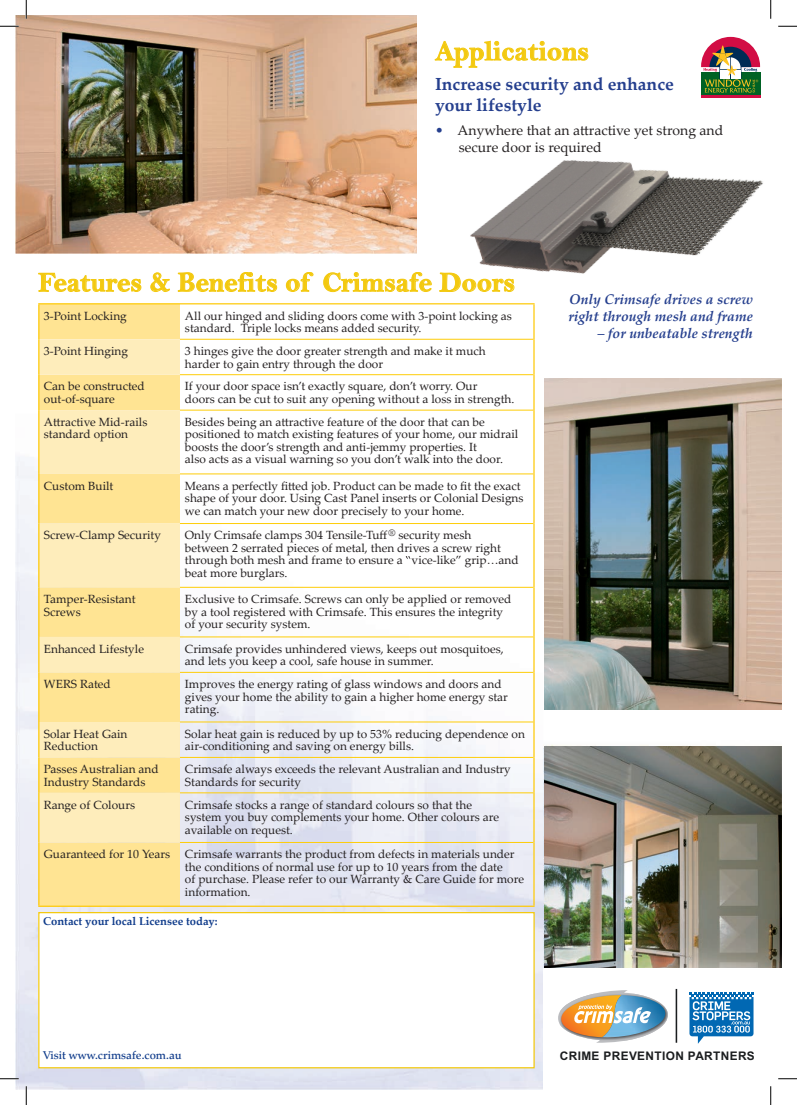
<style>
.page{position:relative;width:797px;height:1105px;background:#fff}
.page>*{position:absolute;margin:0;border:0;box-sizing:border-box;transform-origin:0 0}
.t1{font:28px "Bell MT Bold";color:#f3c910}
.t2{font:700 17.5px/21px "Palatino Linotype";color:#253f8e}
.t3{font:italic 700 14px/16.8px "Palatino Linotype";color:#253f8e}
.t4{font:14px/16.8px "Palatino Linotype";color:#231f20}
.t5{font:11.88px/12.5px "Palatino Linotype";color:#231f20}
.t6{font:700 11.88px "Arial";letter-spacing:.03em;color:#1b1d1f}
.t7{font:700 11.25px "Palatino Linotype";color:#103c8b}
.t8{font:500 11.25px "Palatino";color:#103c8b}
.s1{color:#253f8e}
</style>
<div class="page">
<img style="left:16px;top:16px;width:765px;height:1073px">
<img style="left:16px;top:16px;width:400px;height:238px">
<img style="left:544px;top:747px;width:237px;height:221px">
<img style="left:544px;top:379px;width:237px;height:330px">
<div style="left:39px;top:304px;width:141px;height:602px;background:#ffe493"></div>
<svg style="left:39px;top:339px;width:141px;height:248px"></svg>
<svg style="left:39px;top:637px;width:141px;height:205px"></svg>
<hr style="left:38px;top:303px;width:142px;height:1px;background:#feca0a">
<hr style="left:38px;top:304px;width:1px;height:35px;background:#feca0a">
<hr style="left:180px;top:303px;width:354px;height:1px;background:#feca0a">
<hr style="left:533px;top:304px;width:1px;height:35px;background:#feca0a">
<hr style="left:38px;top:339px;width:1px;height:36px;background:#feca0a">
<hr style="left:533px;top:339px;width:1px;height:36px;background:#feca0a">
<hr style="left:38px;top:375px;width:1px;height:35px;background:#feca0a">
<hr style="left:533px;top:375px;width:1px;height:35px;background:#feca0a">
<hr style="left:38px;top:410px;width:1px;height:64px;background:#feca0a">
<hr style="left:533px;top:410px;width:1px;height:64px;background:#feca0a">
<hr style="left:38px;top:474px;width:1px;height:49px;background:#feca0a">
<hr style="left:533px;top:474px;width:1px;height:49px;background:#feca0a">
<hr style="left:38px;top:523px;width:1px;height:64px;background:#feca0a">
<hr style="left:533px;top:523px;width:1px;height:64px;background:#feca0a">
<hr style="left:38px;top:587px;width:1px;height:50px;background:#feca0a">
<hr style="left:533px;top:587px;width:1px;height:50px;background:#feca0a">
<hr style="left:38px;top:637px;width:1px;height:35px;background:#feca0a">
<hr style="left:533px;top:637px;width:1px;height:35px;background:#feca0a">
<hr style="left:38px;top:672px;width:1px;height:50px;background:#feca0a">
<hr style="left:533px;top:672px;width:1px;height:50px;background:#feca0a">
<hr style="left:38px;top:722px;width:1px;height:35px;background:#feca0a">
<hr style="left:533px;top:722px;width:1px;height:35px;background:#feca0a">
<hr style="left:38px;top:757px;width:1px;height:36px;background:#feca0a">
<hr style="left:533px;top:757px;width:1px;height:36px;background:#feca0a">
<hr style="left:38px;top:793px;width:1px;height:49px;background:#feca0a">
<hr style="left:533px;top:793px;width:1px;height:49px;background:#feca0a">
<hr style="left:38px;top:842px;width:1px;height:64px;background:#feca0a">
<hr style="left:533px;top:842px;width:1px;height:64px;background:#feca0a">
<hr style="left:38px;top:906px;width:142px;height:1px;background:#feca0a">
<hr style="left:180px;top:906px;width:354px;height:1px;background:#feca0a">
<hr style="left:180px;top:339px;width:353px;height:1px;background:#fecd08">
<hr style="left:180px;top:374px;width:353px;height:1px;background:#fecd08">
<hr style="left:180px;top:410px;width:353px;height:1px;background:#fecd08">
<hr style="left:180px;top:474px;width:353px;height:1px;background:#fecd08">
<hr style="left:180px;top:523px;width:353px;height:1px;background:#fecd08">
<hr style="left:180px;top:587px;width:353px;height:1px;background:#fecd08">
<hr style="left:180px;top:637px;width:353px;height:1px;background:#fecd08">
<hr style="left:180px;top:672px;width:353px;height:1px;background:#fecd08">
<hr style="left:180px;top:722px;width:353px;height:1px;background:#fecd08">
<hr style="left:180px;top:757px;width:353px;height:1px;background:#fecd08">
<hr style="left:180px;top:792px;width:353px;height:1px;background:#fecd08">
<hr style="left:180px;top:842px;width:353px;height:1px;background:#fecd08">
<svg style="left:406px;top:556px;width:4px;height:3px"></svg>
<img style="left:449px;top:93px;width:332px;height:240px">
<div style="left:435px;top:41px;width:323px;height:116px;background:#fff"></div>
<svg style="left:434px;top:41px;width:154px;height:27px"></svg>
<div style="left:558px;top:294px;width:195px;height:44px;background:#fff"></div>
<svg style="left:38px;top:273px;width:103px;height:21px"></svg>
<svg style="left:150px;top:272px;width:20px;height:20px"></svg>
<svg style="left:178px;top:272px;width:99px;height:20px"></svg>
<svg style="left:286px;top:272px;width:27px;height:20px"></svg>
<svg style="left:323px;top:258px;width:109px;height:34px"></svg>
<svg style="left:439px;top:272px;width:75px;height:20px"></svg>
<div style="left:39px;top:913px;width:495px;height:155px;background:#fff"></div>
<div style="left:38px;top:912px;width:496px;height:156px;border:1px solid #f3c910"></div>
<div style="left:701px;top:72px;width:59px;height:23px;background:#006224"></div>
<hr style="left:701px;top:95px;width:59px;height:3px;background:#d20d44">
<svg style="left:701px;top:37px;width:59px;height:56px"></svg>
<div style="left:543px;top:968px;width:238px;height:121px;background:#fff"></div>
<svg style="left:689px;top:992px;width:64px;height:52px"></svg>
<svg style="left:558px;top:990px;width:110px;height:53px"></svg>
<hr style="left:675px;top:989px;width:2px;height:54px;background:#1b1d1f">
<svg style="left:0;top:25px;width:19px;height:2px"></svg>
<svg style="left:778px;top:25px;width:19px;height:2px"></svg>
<svg style="left:0;top:1078px;width:19px;height:1px"></svg>
<svg style="left:778px;top:1078px;width:19px;height:1px"></svg>
<svg style="left:25px;top:0;width:2px;height:19px"></svg>
<svg style="left:25px;top:1086px;width:2px;height:19px"></svg>
<svg style="left:770px;top:0;width:1px;height:19px"></svg>
<svg style="left:770px;top:1086px;width:1px;height:19px"></svg>
<p class="t1" style="left:435px;top:34px;width:155px">Applications</p>
<p class="t2" style="left:435px;top:73px;width:240px">Increase security and enhance your lifestyle</p>
<p class="t4" style="left:459px;top:121px;width:266px;text-indent:-24px"><span class="s1">•</span> Anywhere that an attractive yet strong and secure door is required</p>
<p class="t1" style="left:38px;top:266px;width:478px">Features &amp; Benefits of Crimsafe Doors</p>
<p class="t5" style="left:44px;top:309px;width:84px">3-Point Locking</p>
<p class="t5" style="left:185px;top:309px;width:328px">All our hinged and sliding doors come with 3-point locking as standard. Triple locks means added security.</p>
<p class="t5" style="left:44px;top:344px;width:86px">3-Point Hinging</p>
<p class="t5" style="left:185px;top:344px;width:302px">3 hinges give the door greater strength and make it much harder to gain entry through the door</p>
<p class="t5" style="left:44px;top:380px;width:102px">Can be constructed out-of-square</p>
<p class="t5" style="left:185px;top:380px;width:331px">If your door space isn’t exactly square, don’t worry. Our<br>doors can be cut to suit any opening without a loss in strength.</p>
<p class="t5" style="left:44px;top:415px;width:105px">Attractive Mid-rails standard option</p>
<p class="t5" style="left:185px;top:415px;width:335px">Besides being an attractive feature of the door that can be positioned to match existing features of your home, our midrail boosts the door’s strength and anti-jemmy properties. It<br>also acts as a visual warning so you don’t walk into the door.</p>
<p class="t5" style="left:44px;top:479px;width:71px">Custom Built</p>
<p class="t5" style="left:185px;top:479px;width:340px">Means a perfectly fitted job. Product can be made to fit the exact shape of your door. Using Cast Panel inserts or Colonial Designs we can match your new door precisely to your home.</p>
<p class="t5" style="left:44px;top:529px;width:119px">Screw-Clamp Security</p>
<p class="t5" style="left:185px;top:529px;width:335px">Only Crimsafe clamps 304 Tensile-Tuff <sup>®</sup> security mesh<br>between 2 serrated pieces of metal, then drives a screw right through both mesh and frame to ensure a vice-like” grip…and beat more burglars.</p>
<p class="t5" style="left:44px;top:592px;width:93px">Tamper-Resistant<br>Screws</p>
<p class="t5" style="left:185px;top:592px;width:328px">Exclusive to Crimsafe. Screws can only be applied or removed by a tool registered with Crimsafe. This ensures the integrity of your security system.</p>
<p class="t5" style="left:44px;top:642px;width:102px">Enhanced Lifestyle</p>
<p class="t5" style="left:185px;top:642px;width:320px">Crimsafe provides unhindered views, keeps out mosquitoes, and lets you keep a cool, safe house in summer.</p>
<p class="t5" style="left:44px;top:677px;width:68px">WERS Rated</p>
<p class="t5" style="left:185px;top:677px;width:324px">Improves the energy rating of glass windows and doors and gives your home the ability to gain a higher home energy star rating.</p>
<p class="t5" style="left:44px;top:727px;width:85px">Solar Heat Gain<br>Reduction</p>
<p class="t5" style="left:185px;top:727px;width:341px">Solar heat gain is reduced by up to 53% reducing dependence on air-conditioning and saving on energy bills.</p>
<p class="t5" style="left:44px;top:762px;width:116px">Passes Australian and<br>Industry Standards</p>
<p class="t5" style="left:185px;top:762px;width:327px">Crimsafe always exceeds the relevant Australian and Industry<br>Standards for security</p>
<p class="t5" style="left:44px;top:798px;width:93px">Range of Colours</p>
<p class="t5" style="left:185px;top:798px;width:316px">Crimsafe stocks a range of standard colours so that the system you buy complements your home. Other colours are available on request.</p>
<p class="t5" style="left:185px;top:847px;width:341px;text-indent:-141px">Guaranteed for 10 Years Crimsafe warrants the product from defects in materials under the conditions of normal use for up to 10 years from the date<br>of purchase. Please refer to our Warranty &amp; Care Guide for more information.</p>
<p class="t7" style="left:43px;top:913px;width:176px">Contact your local Licensee today:</p>
<p class="t3" style="left:568px;top:291px;width:186px">Only Crimsafe drives a screw right through mesh and frame</p>
<p class="t3" style="left:597px;top:324px;width:157px">– for unbeatable strength</p>
<p class="t8" style="left:43px;top:1048px;width:140px">Visit www.crimsafe.com.au</p>
<p class="t6" style="left:560px;top:1048px;width:196px">CRIME PREVENTION PARTNERS</p>
</div>
